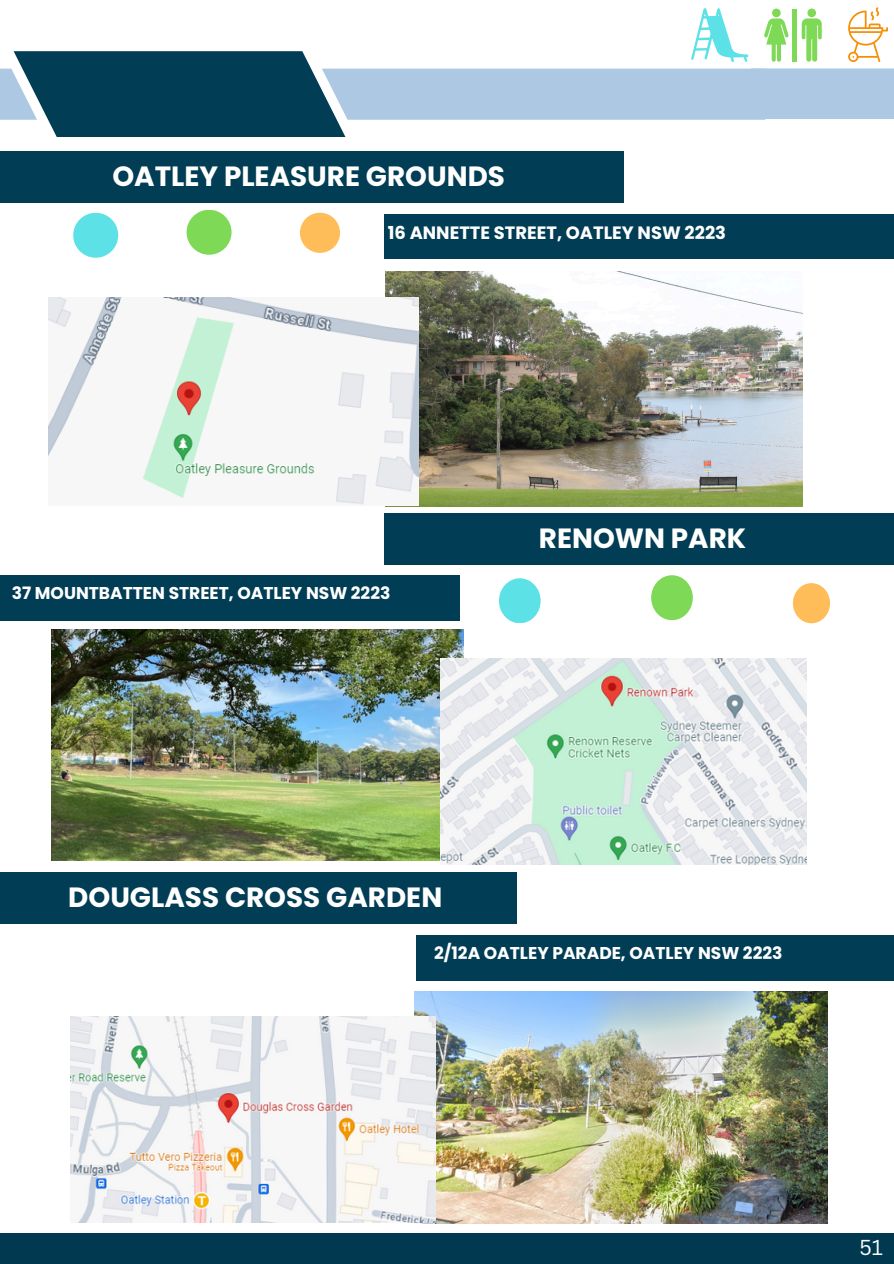
<style>
.page{position:relative;width:894px;height:1264px;background:#fff}
.page>*{position:absolute;margin:0;border:0;box-sizing:border-box;transform-origin:0 0}
.t1{font:700 27.75px "Poppins";color:#fff}
.t2{font:21px "Canva Sans";color:#fff}
.t3{font:700 17.85px "Poppins";color:#fff}
.t4{font:700 17.1px "Poppins";color:#fff}
</style>
<div class="page">
<div style="left:0;top:151px;width:623px;height:52px;background:#013d55"></div>
<div style="left:384px;top:512px;width:509px;height:52px;background:#013d55"></div>
<div style="left:0;top:575px;width:459px;height:46px;background:#013d55"></div>
<div style="left:0;top:871px;width:516px;height:52px;background:#013d55"></div>
<div style="left:416px;top:934px;width:477px;height:46px;background:#013d55"></div>
<div style="left:384px;top:214px;width:509px;height:45px;background:#013d55"></div>
<div style="left:499px;top:578px;width:41px;height:45px;background:#5ce1e6;border-radius:50%"></div>
<div style="left:651px;top:575px;width:41px;height:45px;background:#7ed957;border-radius:50%"></div>
<div style="left:792px;top:583px;width:37px;height:40px;background:#ffbd59;border-radius:50%"></div>
<div style="left:73px;top:213px;width:45px;height:45px;background:#5ce1e6;border-radius:50%"></div>
<div style="left:186px;top:210px;width:45px;height:45px;background:#7ed957;border-radius:50%"></div>
<div style="left:300px;top:213px;width:40px;height:40px;background:#ffbd59;border-radius:50%"></div>
<svg style="left:0;top:7px;width:893px;height:130px"></svg>
<img style="left:385px;top:271px;width:417px;height:235px">
<img style="left:48px;top:298px;width:370px;height:207px">
<img style="left:51px;top:629px;width:412px;height:231px">
<img style="left:440px;top:658px;width:365px;height:206px">
<img style="left:414px;top:991px;width:413px;height:232px">
<img style="left:70px;top:1016px;width:365px;height:206px">
<div style="left:0;top:1233px;width:893px;height:30px;background:#003950"></div>
<p class="t1" style="left:112px;top:157px;width:394px">OATLEY PLEASURE GROUNDS</p>
<h1 class="t3" style="left:387px;top:220px;width:339px">16 ANNETTE STREET, OATLEY NSW 2223</h1>
<p class="t4" style="left:12px;top:581px;width:380px">37 MOUNTBATTEN STREET, OATLEY NSW 2223</p>
<p class="t1" style="left:538px;top:518px;width:209px">RENOWN PARK</p>
<p class="t1" style="left:68px;top:877px;width:375px">DOUGLASS CROSS GARDEN</p>
<p class="t4" style="left:434px;top:940px;width:350px">2/12A OATLEY PARADE, OATLEY NSW 2223</p>
<p class="t2" style="left:859px;top:1232px;width:25px">51</p>
</div>
